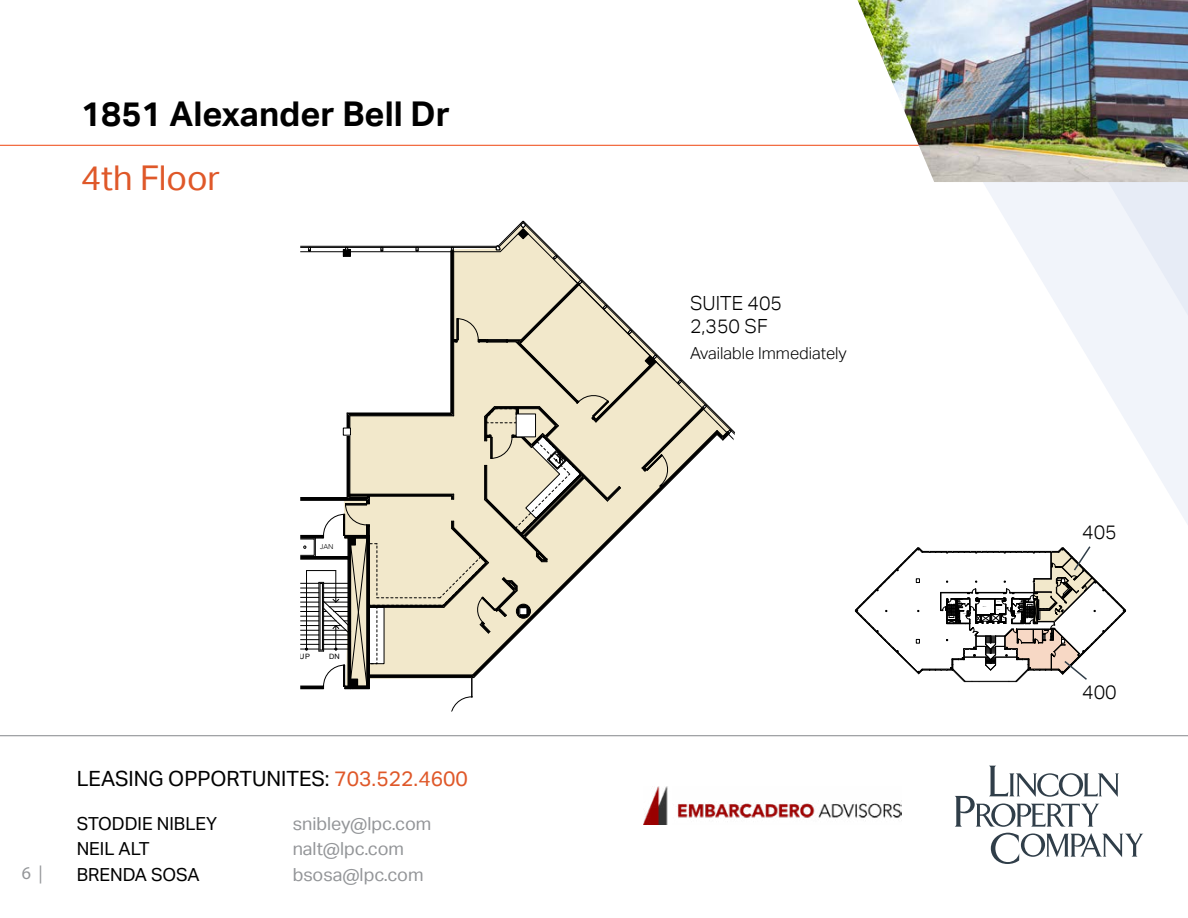
<style>
.page{position:relative;width:1188px;height:918px;background:#fff}
.page>*{position:absolute;margin:0;border:0;box-sizing:border-box;transform-origin:0 0}
.t1{font:700 34.2px "Aktiv Grotesk";color:#000}
.t2{font:34.2px "Aktiv Grotesk";color:#df5829}
.t3{font:21px "Aktiv Grotesk";color:#000}
.t4{font:300 19.5px/23.4px "Aktiv Grotesk";color:#000}
.t5{font:18px "Aktiv Grotesk";color:#939598}
.t6{font:18px "Aktiv Grotesk";color:#000}
.t7{font:18px "Myriad Pro";color:#939598}
.t8{font:300 16.5px "Aktiv Grotesk";color:#000}
.t9{font:7.35px "Arial";color:#000}
.t10{font:300 6.9px "Avenir";color:#000}
.s1{color:#df5829}
</style>
<div class="page">
<svg style="left:955px;top:766px;width:164px;height:61px"></svg>
<svg style="left:991px;top:833px;width:153px;height:31px"></svg>
<img style="left:644px;top:786px;width:258px;height:38px">
<svg style="left:983px;top:182px;width:205px;height:343px"></svg>
<svg style="left:999px;top:182px;width:189px;height:134px;fill:#f1f4fa"></svg>
<hr style="left:0;top:145px;width:1188px;height:1px;background:#f1592a">
<img style="left:858px;top:0;width:330px;height:182px">
<hr style="left:0;top:735px;width:1188px;height:1px;background:#939598">
<svg style="left:855px;top:546px;width:271px;height:137px"></svg>
<svg style="left:300px;top:222px;width:435px;height:490px"></svg>
<h1 class="t1" style="left:81px;top:94px;width:371px">1851 Alexander Bell Dr</h1>
<h1 class="t2" style="left:81px;top:158px;width:141px">4th Floor</h1>
<p class="t10" style="left:320px;top:543px;width:15px">JAN</p>
<p class="t9" style="left:300px;top:651px;width:12px">UP</p>
<p class="t9" style="left:329px;top:651px;width:12px">DN</p>
<p class="t7" style="left:22px;top:862px;width:23px">6 |</p>
<p class="t3" style="left:77px;top:766px;width:393px">LEASING OPPORTUNITES: <span class="s1">703.522.4600</span></p>
<p class="t6" style="left:77px;top:813px;width:142px">STODDIE NIBLEY</p>
<p class="t5" style="left:293px;top:813px;width:140px">snibley@lpc.com</p>
<p class="t6" style="left:77px;top:838px;width:75px">NEIL ALT</p>
<p class="t5" style="left:293px;top:838px;width:113px">nalt@lpc.com</p>
<p class="t6" style="left:77px;top:864px;width:124px">BRENDA SOSA</p>
<p class="t5" style="left:293px;top:864px;width:132px">bsosa@lpc.com</p>
<p class="t4" style="left:690px;top:291px;width:94px">SUITE 405<br>2,350 SF</p>
<p class="t8" style="left:690px;top:343px;width:158px">Available Immediately</p>
<p class="t4" style="left:1082px;top:521px;width:36px">405</p>
<p class="t4" style="left:1082px;top:681px;width:36px">400</p>
</div>
